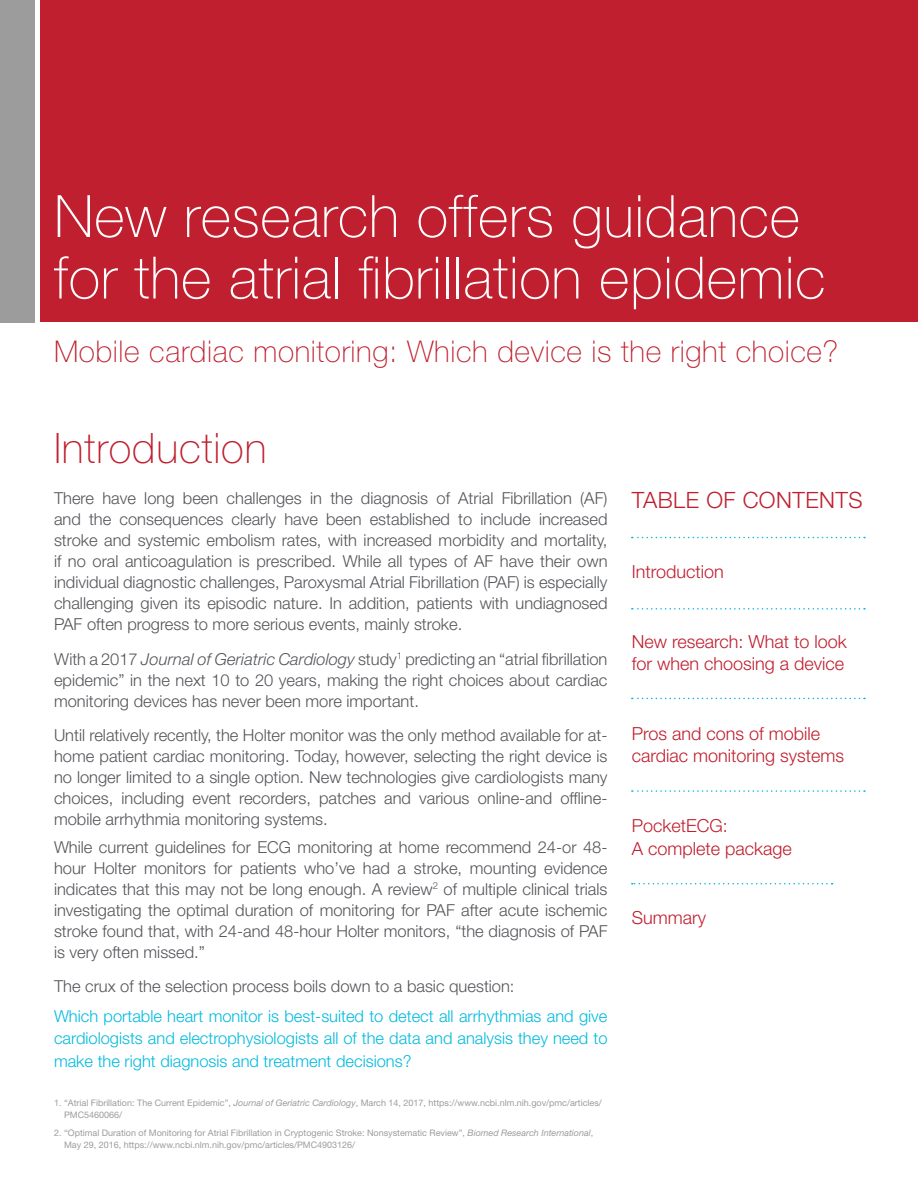
<style>
.page{position:relative;width:918px;height:1188px;background:#fff}
.page>*{position:absolute;margin:0;border:0;box-sizing:border-box;transform-origin:0 0}
.t1{font:100 58.5px/61.5px "Helvetica Neue LT Std";letter-spacing:.01em;color:#fff}
.t2{font:100 42px "Helvetica Neue LT Std";letter-spacing:.02em;color:#bf1f2e}
.t3{font:100 30px "Helvetica Neue LT Std";letter-spacing:.02em;color:#bf1f2e}
.t4{font:300 22.5px "Helvetica Neue LT Std";letter-spacing:.02em;color:#bf1f2e}
.t5{font:300 18px/22.5px "Helvetica Neue LT Std";color:#bf1f2e}
.t6{font:300 16.5px/21px "Helvetica Neue LT Std";color:#54555a;text-align:justify}
.t7{font:300 16.5px/22.5px "Helvetica Neue LT Std";color:#02bbdf;text-align:justify}
.footnote{font:9px/12px "Helvetica Neue LT Std";color:#9c9c9c}
.s1{font-style:italic}
</style>
<div class="page">
<div style="left:40px;top:0;width:878px;height:322px;background:#bf1f2e"></div>
<div style="left:0;top:0;width:34px;height:323px;background:#9c9c9c"></div>
<svg style="left:632px;top:537px;width:233px;height:1px"></svg>
<svg style="left:632px;top:608px;width:233px;height:2px"></svg>
<svg style="left:632px;top:698px;width:233px;height:1px"></svg>
<svg style="left:632px;top:790px;width:233px;height:2px"></svg>
<svg style="left:632px;top:883px;width:201px;height:1px"></svg>
<p class="t1" style="left:54px;top:185px;width:773px">New research offers guidance for the atrial fibrillation epidemic</p>
<p class="t3" style="left:54px;top:335px;width:786px">Mobile cardiac monitoring: Which device is the right choice?</p>
<p class="t2" style="left:54px;top:424px;width:214px">Introduction</p>
<p class="t6" style="left:54px;top:487px;width:555px">There have long been challenges in the diagnosis of Atrial Fibrillation (AF) and the consequences clearly have been established to include increased stroke and systemic embolism rates, with increased morbidity and mortality, if no oral anticoagulation is prescribed. While all types of AF have their own individual diagnostic challenges, Paroxysmal Atrial Fibrillation (PAF) is especially challenging given its episodic nature. In addition, patients with undiagnosed PAF often progress to more serious events, mainly stroke.</p>
<p class="t6" style="left:54px;top:648px;width:555px">With a 2017 <span class="s1">Journal of Geriatric Cardiology</span> study<sup>1</sup> predicting an “atrial fibrillation epidemic” in the next 10 to 20 years, making the right choices about cardiac monitoring devices has never been more important.</p>
<p class="t6" style="left:54px;top:724px;width:555px">Until relatively recently, the Holter monitor was the only method available for at&shy;home patient cardiac monitoring. Today, however, selecting the right device is no longer limited to a single option. New technologies give cardiologists many choices, including event recorders, patches and various online-and offline&shy;mobile arrhythmia monitoring systems.</p>
<p class="t6" style="left:54px;top:836px;width:555px">While current guidelines for ECG monitoring at home recommend 24-or 48- hour Holter monitors for patients who’ve had a stroke, mounting evidence indicates that this may not be long enough. A review<sup>2</sup> of multiple clinical trials investigating the optimal duration of monitoring for PAF after acute ischemic stroke found that, with 24-and 48-hour Holter monitors, “the diagnosis of PAF is very often missed.”</p>
<p class="t6" style="left:54px;top:976px;width:462px">The crux of the selection process boils down to a basic question:</p>
<p class="t7" style="left:54px;top:1004px;width:555px">Which portable heart monitor is best-suited to detect all arrhythmias and give cardiologists and electrophysiologists all of the data and analysis they need to make the right diagnosis and treatment decisions?</p>
<p class="footnote" style="left:64px;top:1096px;width:539px;text-indent:-10px">1. “Atrial Fibrillation: The Current Epidemic”, <span class="s1">Journal of Geriatric Cardiology</span>, March 14, 2017, https://www.ncbi.nlm.nih.gov/pmc/articles/<br>PMC5460066/</p>
<p class="footnote" style="left:64px;top:1127px;width:531px;text-indent:-10px">2. “Optimal Duration of Monitoring for Atrial Fibrillation in Cryptogenic Stroke: Nonsystematic Review”, <span class="s1">Biomed Research International</span>,<br>May 29, 2016, https://www.ncbi.nlm.nih.gov/pmc/articles/PMC4903126/</p>
<p class="t4" style="left:632px;top:486px;width:232px">TABLE OF CONTENTS</p>
<p class="t5" style="left:632px;top:560px;width:94px">Introduction</p>
<p class="t5" style="left:632px;top:630px;width:217px">New research: What to look for when choosing a device</p>
<p class="t5" style="left:632px;top:722px;width:214px">Pros and cons of mobile cardiac monitoring systems</p>
<p class="t5" style="left:632px;top:814px;width:162px">PocketECG:<br>A complete package</p>
<p class="t5" style="left:632px;top:906px;width:76px">Summary</p>
</div>
